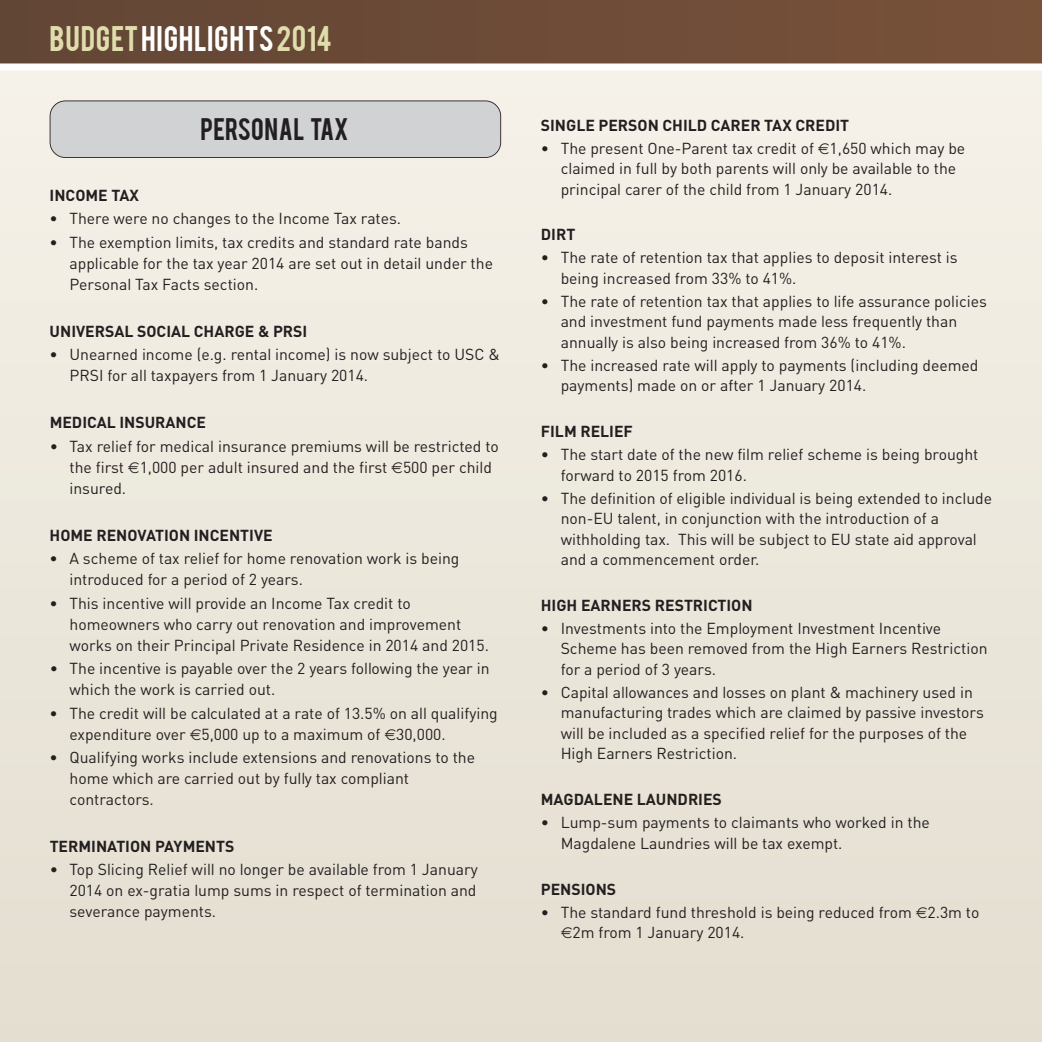
<style>
.page{position:relative;width:1042px;height:1042px;background:#fff}
.page>*{position:absolute;margin:0;border:0;box-sizing:border-box;transform-origin:0 0}
.t1{font:28px "Bebas";letter-spacing:.025em;color:#dfddac}
.t2{font:24.5px "Bebas";letter-spacing:.015em;color:#231f20}
.t3{font:15.75px/20.5px "Converse DIN Regular";color:#231f20}
.t4{font:15.75px "Converse DIN Bold";color:#231f20}
.s1{color:#fff}
</style>
<div class="page">
<div style="left:0;top:0;width:1042px;height:1042px;background:linear-gradient(to right,#ece7db,#ece8dc)"></div>
<div style="left:0;top:0;width:1042px;height:66px;background:#6d4b37"></div>
<div style="left:0;top:63px;width:1042px;height:7px;background:#fff"></div>
<div style="left:50px;top:101px;width:451px;height:56px;background:#d1d2d4;border-radius:15px"></div>
<div style="left:50px;top:100px;width:451px;height:58px;border:2px solid #231f20;border-radius:16px"></div>
<svg style="left:128px;top:462px;width:11px;height:11px"></svg>
<svg style="left:392px;top:462px;width:10px;height:11px"></svg>
<svg style="left:190px;top:729px;width:11px;height:11px"></svg>
<svg style="left:385px;top:729px;width:11px;height:11px"></svg>
<svg style="left:818px;top:143px;width:11px;height:11px"></svg>
<svg style="left:916px;top:907px;width:11px;height:10px"></svg>
<svg style="left:561px;top:927px;width:11px;height:11px"></svg>
<h1 class="t1" style="left:50px;top:18px;width:284px">BUDGET<span class="s1">HIGHLIGHTS</span> 2014</h1>
<h2 class="t2" style="left:200px;top:112px;width:150px">PERSONAL TAX</h2>
<p class="t4" style="left:50px;top:186px;width:91px">INCOME TAX</p>
<p class="t3" style="left:50px;top:208px;width:353px">• There were no changes to the Income Tax rates.</p>
<p class="t3" style="left:69px;top:232px;width:425px;line-height:21px;text-indent:-20px">• The exemption limits, tax credits and standard rate bands applicable for the tax year 2014 are set out in detail under the<br>Personal Tax Facts section.</p>
<p class="t4" style="left:50px;top:322px;width:259px">UNIVERSAL SOCIAL CHARGE &amp; PRSI</p>
<p class="t3" style="left:70px;top:344px;width:432px;line-height:21px;text-indent:-20px">• Unearned income (e.g. rental income) is now subject to USC &amp;<br>PRSI for all taxpayers from 1 January 2014.</p>
<p class="t4" style="left:50px;top:413px;width:158px">MEDICAL INSURANCE</p>
<p class="t3" style="left:69px;top:436px;width:431px;line-height:21px;text-indent:-20px">• Tax relief for medical insurance premiums will be restricted to the first 1,000 per adult insured and the first 500 per child insured.</p>
<p class="t4" style="left:50px;top:526px;width:225px">HOME RENOVATION INCENTIVE</p>
<p class="t3" style="left:69px;top:548px;width:391px;line-height:21px;text-indent:-20px">• A scheme of tax relief for home renovation work is being introduced for a period of 2 years.</p>
<p class="t3" style="left:69px;top:592px;width:421px;line-height:21px;text-indent:-20px">• This incentive will provide an Income Tax credit to homeowners who carry out renovation and improvement works on their Principal Private Residence in 2014 and 2015.</p>
<p class="t3" style="left:69px;top:658px;width:422px;line-height:21px;text-indent:-20px">• The incentive is payable over the 2 years following the year in which the work is carried out.</p>
<p class="t3" style="left:69px;top:702px;width:430px;line-height:21px;text-indent:-20px">• The credit will be calculated at a rate of 13.5% on all qualifying expenditure over 5,000 up to a maximum of 30,000.</p>
<p class="t3" style="left:69px;top:747px;width:407px;line-height:21px;text-indent:-20px">• Qualifying works include extensions and renovations to the home which are carried out by fully tax compliant contractors.</p>
<p class="t4" style="left:50px;top:837px;width:186px">TERMINATION PAYMENTS</p>
<p class="t3" style="left:69px;top:859px;width:410px;line-height:21px;text-align:justify;text-indent:-20px">• Top Slicing Relief will no longer be available from 1 January 2014 on ex-gratia lump sums in respect of termination and severance payments.</p>
<p class="t4" style="left:541px;top:116px;width:310px">SINGLE PERSON CHILD CARER TAX CREDIT</p>
<p class="t3" style="left:561px;top:138px;width:406px;text-indent:-20px">• The present One-Parent tax credit of 1,650 which may be claimed in full by both parents will only be available to the principal carer of the child from 1 January 2014.</p>
<p class="t4" style="left:541px;top:226px;width:36px">DIRT</p>
<p class="t3" style="left:561px;top:248px;width:398px;text-indent:-20px">• The rate of retention tax that applies to deposit interest is being increased from 33% to 41%.</p>
<p class="t3" style="left:561px;top:291px;width:428px;text-indent:-20px">• The rate of retention tax that applies to life assurance policies and investment fund payments made less frequently than annually is also being increased from 36% to 41%.</p>
<p class="t3" style="left:561px;top:355px;width:419px;text-indent:-20px">• The increased rate will apply to payments (including deemed payments) made on or after 1 January 2014.</p>
<p class="t4" style="left:541px;top:422px;width:93px">FILM RELIEF</p>
<p class="t3" style="left:561px;top:444px;width:419px;text-indent:-20px">• The start date of the new film relief scheme is being brought forward to 2015 from 2016.</p>
<p class="t3" style="left:561px;top:488px;width:433px;text-indent:-20px">• The definition of eligible individual is being extended to include non-EU talent, in conjunction with the introduction of a withholding tax. This will be subject to EU state aid approval and a commencement order.</p>
<p class="t4" style="left:541px;top:596px;width:213px">HIGH EARNERS RESTRICTION</p>
<p class="t3" style="left:561px;top:618px;width:428px;text-indent:-20px">• Investments into the Employment Investment Incentive<br>Scheme has been removed from the High Earners Restriction for a period of 3 years.</p>
<p class="t3" style="left:561px;top:682px;width:425px;text-indent:-20px">• Capital allowances and losses on plant &amp; machinery used in manufacturing trades which are claimed by passive investors will be included as a specified relief for the purposes of the High Earners Restriction.</p>
<p class="t4" style="left:541px;top:790px;width:183px">MAGDALENE LAUNDRIES</p>
<p class="t3" style="left:561px;top:812px;width:371px;text-indent:-20px">• Lump-sum payments to claimants who worked in the<br>Magdalene Laundries will be tax exempt.</p>
<p class="t4" style="left:541px;top:880px;width:77px">PENSIONS</p>
<p class="t3" style="left:572px;top:902px;width:408px;text-indent:-32px">• The standard fund threshold is being reduced from 2.3m to<br>2m from 1 January 2014.</p>
</div>
